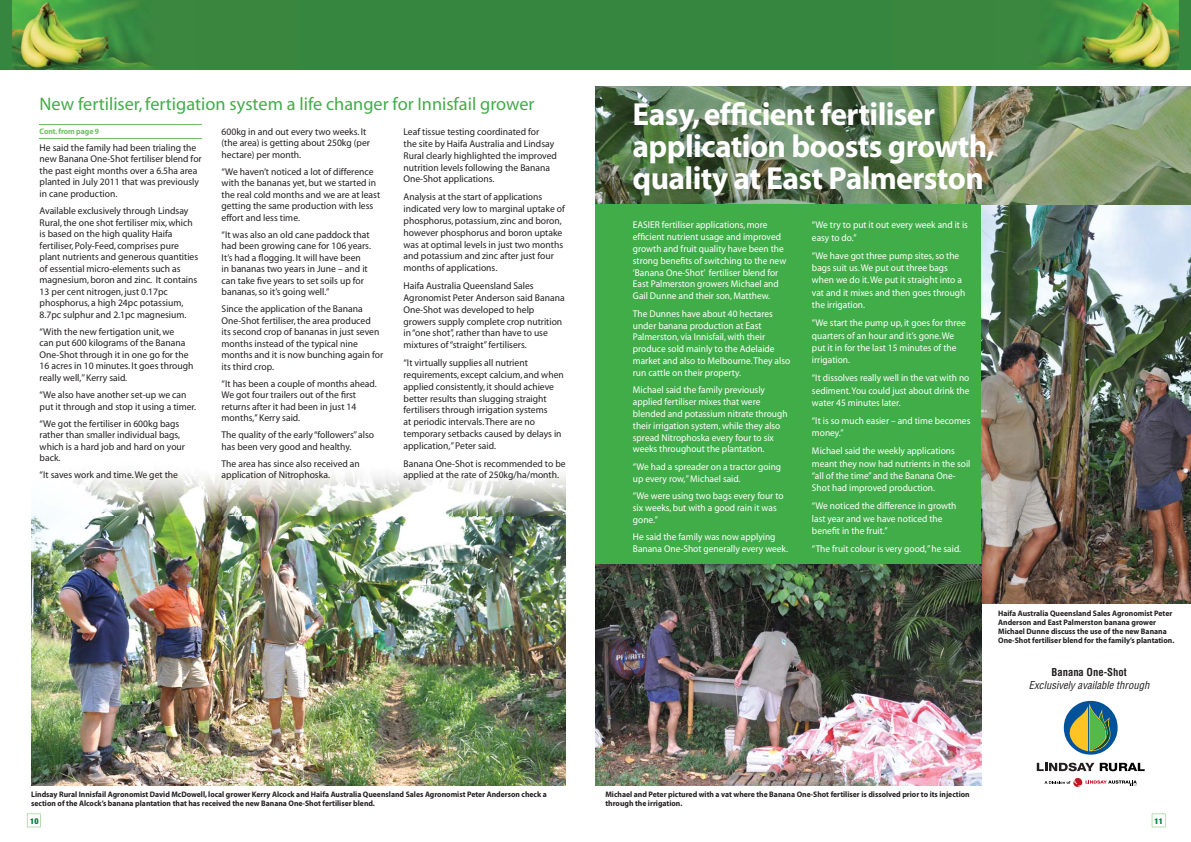
<style>
.page{position:relative;width:1191px;height:842px;background:#fff}
.page>*{position:absolute;margin:0;border:0;box-sizing:border-box;transform-origin:0 0}
.t1{font:32px/32px "Myriad Headline";color:#fff}
.t2{font:18.2px "Myriad";color:#41ad49}
.t3{font:italic condensed 10.6px "Helvetica";color:#231f20}
.t4{font:700 condensed 10.6px "Helvetica";color:#231f20}
.t5{font:9.8px/11.5px "Myriad";color:#231f20}
.t6{font:9.8px/11.8px "Myriad";color:#fff;scale:.96 1}
.t7{font:700 8px/9px "Myriad";color:#231f20;scale:.96 1}
.t8{font:8px "Myriad Headline";color:#6ec063}
.t9{font:900 condensed 8px "Helvetica Neue";color:#00803f}
</style>
<div class="page">
<img style="left:595px;top:86px;width:596px;height:119px">
<img style="left:31px;top:516px;width:534px;height:269px">
<img style="left:31px;top:472px;width:535px;height:44px">
<div style="left:0;top:0;width:595px;height:69px;background:#378640"></div>
<img style="left:13px;top:0;width:141px;height:69px">
<hr style="left:40px;top:124px;width:162px;height:1px;background:#6ec063">
<hr style="left:40px;top:138px;width:162px;height:1px;background:#6ec063">
<div style="left:595px;top:0;width:596px;height:69px;background:#378640"></div>
<img style="left:1037px;top:0;width:141px;height:69px">
<img style="left:981px;top:205px;width:210px;height:398px">
<div style="left:595px;top:204px;width:386px;height:442px;background:#41ad49"></div>
<svg style="left:27px;top:814px;width:14px;height:13px"></svg>
<svg style="left:1151px;top:814px;width:14px;height:13px"></svg>
<svg style="left:1063px;top:701px;width:54px;height:54px"></svg>
<svg style="left:1044px;top:778px;width:93px;height:9px"></svg>
<svg style="left:1036px;top:763px;width:108px;height:8px"></svg>
<img style="left:595px;top:564px;width:386px;height:221px">
<h2 class="t2" style="left:40px;top:97px;width:496px">New fertiliser, fertigation system a life changer for Innisfail grower</h2>
<p class="t8" style="left:40px;top:128px;width:61px">Cont. from page 9</p>
<p class="t5" style="left:40px;top:142px;width:164px">He said the family had been trialing the new Banana One-Shot fertiliser blend for the past eight months over a 6.5ha area planted in July 2011 that was previously in cane production.</p>
<p class="t5" style="left:40px;top:206px;width:160px">Available exclusively through Lindsay Rural, the one shot fertiliser mix, which is based on the high quality Haifa fertiliser, Poly-Feed, comprises pure plant nutrients and generous quantities of essential micro-elements such as magnesium, boron and zinc. It contains 13 per cent nitrogen, just 0.17pc phosphorus, a high 24pc potassium, 8.7pc sulphur and 2.1pc magnesium.</p>
<p class="t5" style="left:40px;top:327px;width:155px">“With the new fertigation unit, we<br>can put 600 kilograms of the Banana One-Shot through it in one go for the 16 acres in 10 minutes. It goes through really well,’’ Kerry said.</p>
<p class="t5" style="left:40px;top:390px;width:158px">“We also have another set-up we can put it through and stop it using a timer.</p>
<p class="t5" style="left:40px;top:418px;width:147px">“We got the fertiliser in 600kg bags rather than smaller individual bags, which is a hard job and hard on your back.</p>
<p class="t5" style="left:40px;top:470px;width:140px">“It saves work and time. We get the</p>
<p class="t5" style="left:222px;top:127px;width:150px">600kg in and out every two weeks. It (the area) is getting about 250kg (per hectare) per month.</p>
<p class="t5" style="left:222px;top:167px;width:160px">“We haven’t noticed a lot of difference with the bananas yet, but we started in the real cold months and we are at least getting the same production with less effort and less time.</p>
<p class="t5" style="left:222px;top:230px;width:151px">“It was also an old cane paddock that had been growing cane for 106 years.<br>It’s had a flogging. It will have been<br>in bananas two years in June – and it can take five years to set soils up for bananas, so it’s going well.’’</p>
<p class="t5" style="left:222px;top:304px;width:163px">Since the application of the Banana One-Shot fertiliser, the area produced<br>its second crop of bananas in just seven months instead of the typical nine months and it is now bunching again for its third crop.</p>
<p class="t5" style="left:222px;top:379px;width:157px">“It has been a couple of months ahead.<br>We got four trailers out of the first returns after it had been in just 14 months,’’ Kerry said.</p>
<p class="t5" style="left:222px;top:430px;width:154px">The quality of the early “followers’’ also has been very good and healthy.</p>
<p class="t5" style="left:222px;top:459px;width:140px">The area has since also received an application of Nitrophoska.</p>
<p class="t5" style="left:403px;top:126px;width:155px;line-height:11.9px">Leaf tissue testing coordinated for<br>the site by Haifa Australia and Lindsay Rural clearly highlighted the improved nutrition levels following the Banana One-Shot applications.</p>
<p class="t5" style="left:403px;top:192px;width:163px;line-height:11.9px">Analysis at the start of applications indicated very low to marginal uptake of phosphorus, potassium, zinc and boron, however phosphorus and boron uptake was at optimal levels in just two months and potassium and zinc after just four months of applications.</p>
<p class="t5" style="left:403px;top:280px;width:163px;line-height:11.9px">Haifa Australia Queensland Sales Agronomist Peter Anderson said Banana One-Shot was developed to help growers supply complete crop nutrition in “one shot’’, rather than have to use mixtures of “straight’’ fertilisers.</p>
<p class="t5" style="left:403px;top:357px;width:162px;line-height:11.9px">“It virtually supplies all nutrient requirements, except calcium, and when applied consistently, it should achieve better results than slugging straight fertilisers through irrigation systems<br>at periodic intervals. There are no temporary setbacks caused by delays in application,’’ Peter said.</p>
<p class="t5" style="left:403px;top:458px;width:164px;line-height:11.9px">Banana One-Shot is recommended to be applied at the rate of 250kg/ha/month.</p>
<h1 class="t1" style="left:633px;top:100px;width:363px">Easy, efficient fertiliser application boosts growth, quality at East Palmerston</h1>
<p class="t6" style="left:633px;top:220px;width:161px">EASIER fertiliser applications, more efficient nutrient usage and improved growth and fruit quality have been the strong benefits of switching to the new ‘Banana One-Shot’ fertiliser blend for East Palmerston growers Michael and Gail Dunne and their son, Matthew.</p>
<p class="t6" style="left:633px;top:308px;width:165px">The Dunnes have about 40 hectares under banana production at East Palmerston, via Innisfail, with their produce sold mainly to the Adelaide market and also to Melbourne. They also run cattle on their property.</p>
<p class="t6" style="left:633px;top:385px;width:163px">Michael said the family previously applied fertiliser mixes that were blended and potassium nitrate through their irrigation system, while they also spread Nitrophoska every four to six weeks throughout the plantation.</p>
<p class="t6" style="left:633px;top:461px;width:156px">“We had a spreader on a tractor going up every row,’’ Michael said.</p>
<p class="t6" style="left:633px;top:491px;width:158px">“We were using two bags every four to six weeks, but with a good rain it was gone.’’</p>
<p class="t6" style="left:633px;top:532px;width:163px">He said the family was now applying<br>Banana One-Shot generally every week.</p>
<p class="t6" style="left:812px;top:220px;width:164px;line-height:12.3px">“We try to put it out every week and it is easy to do.’’</p>
<p class="t6" style="left:812px;top:250px;width:161px;line-height:12.3px">“We have got three pump sites, so the bags suit us. We put out three bags when we do it. We put it straight into a vat and it mixes and then goes through the irrigation.</p>
<p class="t6" style="left:812px;top:317px;width:162px;line-height:12.3px">“We start the pump up, it goes for three quarters of an hour and it’s gone. We put it in for the last 15 minutes of the irrigation.</p>
<p class="t6" style="left:812px;top:373px;width:165px;line-height:12.3px;text-align:justify">“It dissolves really well in the vat with no sediment. You could just about drink the water 45 minutes later.</p>
<p class="t6" style="left:812px;top:415px;width:166px;line-height:12.3px">“It is so much easier – and time becomes money.’’</p>
<p class="t6" style="left:812px;top:446px;width:167px;line-height:12.3px">Michael said the weekly applications meant they now had nutrients in the soil “all of the time’’ and the Banana One-Shot had improved production.</p>
<p class="t6" style="left:812px;top:501px;width:152px;line-height:12.3px">“We noticed the difference in growth last year and we have noticed the benefit in the fruit.’’</p>
<p class="t6" style="left:812px;top:544px;width:157px">“The fruit colour is very good,’’ he said.</p>
<p class="t7" style="left:998px;top:609px;width:185px">Haifa Australia Queensland Sales Agronomist Peter Anderson and East Palmerston banana grower Michael Dunne discuss the use of the new Banana One-Shot fertiliser blend for the family’s plantation.</p>
<p class="t4" style="left:1051px;top:668px;width:77px">Banana One-Shot</p>
<p class="t3" style="left:1029px;top:681px;width:122px">Exclusively available through</p>
<p class="t7" style="left:31px;top:790px;width:538px">Lindsay Rural Innisfail Agronomist David McDowell, local grower Kerry Alcock and Haifa Australia Queensland Sales Agronomist Peter Anderson check a section of the Alcock’s banana plantation that has received the new Banana One-Shot fertiliser blend.</p>
<p class="t7" style="left:605px;top:790px;width:381px">Michael and Peter pictured with a vat where the Banana One-Shot fertiliser is dissolved prior to its injection through the irrigation.</p>
<p class="t9" style="left:30px;top:816px;width:10px">10</p>
<p class="t9" style="left:1154px;top:816px;width:10px">11</p>
</div>
